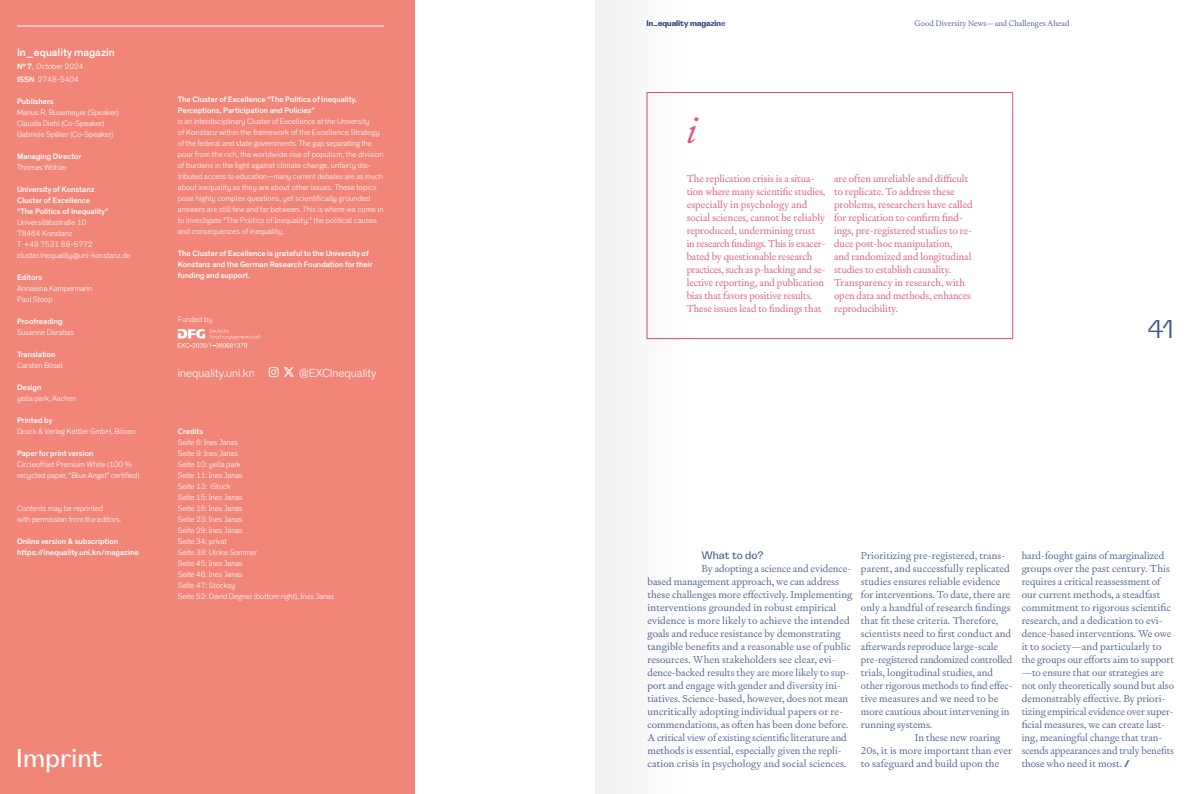
<style>
.page{position:relative;width:1191px;height:794px;background:#fff}
.page>*{position:absolute;margin:0;border:0;box-sizing:border-box;transform-origin:0 0}
.t1{font:italic 300 37px "Signifier";color:#db5472}
.t2{font:500 26px "Grotta";color:#fff}
.t3{font:26px "Grotta";color:#44598d}
.t4{font:300 12px "Theinhardt";color:#fff}
.t5{font:500 11px "Theinhardt";color:#fff}
.t6{font:500 11px "Grotta";color:#44598d}
.t7{font:300 10px/13px "Signifier";color:#44598d}
.t8{font:300 10px/13px "Signifier";color:#db5472}
.t9{font:300 8px/11px "Theinhardt";color:#fff}
.t10{font:500 8px/11px "Theinhardt";color:#fff}
.t11{font:300 8px "Signifier";color:#44598d}
.t12{font:600 8px "Grotta";color:#44598d}
.s1{font-weight:500}
.s2{font-family:"Theinhardt";font-weight:700}
</style>
<div class="page">
<div style="left:0;top:0;width:415px;height:794px;background:#f18578"></div>
<hr style="left:17px;top:26px;width:367px;height:1px;background:#fff">
<svg style="left:178px;top:329px;width:83px;height:19px"></svg>
<svg style="left:269px;top:367px;width:25px;height:10px"></svg>
<div style="left:595px;top:0;width:96px;height:794px;background:#f7f7f7"></div>
<p class="t5" style="left:17px;top:46px;width:99px">In_equality magazin</p>
<p class="t9" style="left:17px;top:60px;width:68px;line-height:13px"><span class="s1">N° 7</span>, October 2024<br><span class="s1">ISSN</span> 2748-5404</p>
<p class="t10" style="left:17px;top:96px;width:38px">Publishers</p>
<p class="t9" style="left:17px;top:107px;width:103px">Marius R. Busemeyer (Speaker)<br>Claudia Diehl (Co-Speaker)<br>Gabriele Spilker (Co-Speaker)</p>
<p class="t10" style="left:17px;top:151px;width:66px">Managing Director</p>
<p class="t9" style="left:17px;top:162px;width:52px">Thomas Wöhler</p>
<p class="t10" style="left:17px;top:184px;width:93px">University of Konstanz<br>Cluster of Excellence “The Politics of Inequality”</p>
<p class="t9" style="left:17px;top:217px;width:115px">Universitätsstraße 10<br>78464 Konstanz<br>T +49 7531 88-5772 cluster.inequality@uni-konstanz.de</p>
<p class="t10" style="left:17px;top:272px;width:27px">Editors</p>
<p class="t9" style="left:17px;top:283px;width:77px">Annalena Kampermann<br>Paul Stoop</p>
<p class="t10" style="left:17px;top:316px;width:47px">Proofreading</p>
<p class="t9" style="left:17px;top:327px;width:58px">Susanne Darabas</p>
<p class="t10" style="left:17px;top:349px;width:40px">Translation</p>
<p class="t9" style="left:17px;top:360px;width:47px">Carsten Bösel</p>
<p class="t10" style="left:17px;top:382px;width:26px">Design</p>
<p class="t9" style="left:17px;top:393px;width:61px">yella park, Aachen</p>
<p class="t10" style="left:17px;top:415px;width:37px">Printed by</p>
<p class="t9" style="left:17px;top:426px;width:120px">Druck &amp; Verlag Kettler GmbH, Bönen</p>
<p class="t10" style="left:17px;top:448px;width:78px">Paper for print version</p>
<p class="t9" style="left:17px;top:459px;width:124px">Circleoffset Premium White (100 % recycled paper, “Blue Angel” certified)</p>
<p class="t9" style="left:17px;top:503px;width:106px">Contents may be reprinted<br>with permission from the editors.</p>
<p class="t10" style="left:17px;top:536px;width:123px">Online version &amp; subscription https://inequality.uni.kn/magazine</p>
<p class="t10" style="left:178px;top:94px;width:181px">The Cluster of Excellence “The Politics of Inequality.<br>Perceptions, Participation and Policies”</p>
<p class="t9" style="left:178px;top:116px;width:207px">is an interdisciplinary Cluster of Excellence at the University<br>of Konstanz within the framework of the Excellence Strategy of the federal and state governments. The gap separating the poor from the rich, the worldwide rise of populism, the division of burdens in the fight against climate change, unfairly dis&shy;tributed access to education—many current debates are as much about inequality as they are about other issues. These topics pose highly complex questions, yet scientifically grounded answers are still few and far between. This is where we come in to investigate “The Politics of Inequality:” the political causes and consequences of inequality.</p>
<p class="t10" style="left:178px;top:248px;width:196px">The Cluster of Excellence is grateful to the University of<br>Konstanz and the German Research Foundation for their funding and support.</p>
<p class="t9" style="left:178px;top:314px;width:36px">Funded by</p>
<p class="t4" style="left:178px;top:366px;width:79px">inequality.uni.kn</p>
<p class="t4" style="left:299px;top:366px;width:79px">@EXCInequality</p>
<p class="t10" style="left:178px;top:425px;width:27px">Credits</p>
<p class="t9" style="left:178px;top:436px;width:158px">Seite 6: Ines Janas<br>Seite 9: Ines Janas<br>Seite 10: yella park<br>Seite 11: Ines Janas<br>Seite 13: iStock<br>Seite 15: Ines Janas<br>Seite 16: Ines Janas<br>Seite 23: Ines Janas<br>Seite 29: Ines Janas<br>Seite 34: privat<br>Seite 38: Ulrike Sommer<br>Seite 45: Ines Janas<br>Seite 46: Ines Janas<br>Seite 47: Stocksy<br>Seite 52: David Degner (bottom right), Ines Janas</p>
<h2 class="t2" style="left:16px;top:743px;width:88px">Imprint</h2>
<p class="t12" style="left:646px;top:19px;width:80px">In_equality magazine</p>
<h1 class="t1" style="left:686px;top:107px;width:12px">i</h1>
<p class="t11" style="left:914px;top:18px;width:157px">Good Diversity News—and Challenges Ahead</p>
<p class="t8" style="left:686px;top:172px;width:140px">The replication crisis is a situa&shy;tion where many scientific studies, especially in psychology and social sciences, cannot be reliably reproduced, undermining trust in research findings. This is exacer&shy;bated by questionable research practices, such as p-hacking and se&shy;lective reporting, and publication bias that favors positive results.<br>These issues lead to findings that</p>
<p class="t8" style="left:834px;top:172px;width:140px">are often unreliable and difficult to replicate. To address these problems, researchers have called for replication to confirm find&shy;ings, pre-registered studies to re&shy;duce post-hoc manipulation,<br>and randomized and longitudinal studies to establish causality.<br>Transparency in research, with open data and methods, enhances reproducibility.</p>
<h2 class="t3" style="left:1147px;top:314px;width:28px">41</h2>
<p class="t6" style="left:701px;top:549px;width:64px">What to do?</p>
<p class="t7" style="left:647px;top:562px;width:206px;text-indent:54px">By adopting a science and evidence&shy;based management approach, we can address these challenges more effectively. Implementing interventions grounded in robust empirical evidence is more likely to achieve the intended goals and reduce resistance by demonstrating tangible benefits and a reasonable use of public resources. When stakeholders see clear, evi&shy;dence-backed results they are more likely to sup&shy;port and engage with gender and diversity ini&shy;tiatives. Science-based, however, does not mean uncritically adopting individual papers or re&shy;commendations, as often has been done before.<br>A critical view of existing scientific literature and methods is essential, especially given the repli&shy;cation crisis in psychology and social sciences.</p>
<p class="t7" style="left:861px;top:549px;width:146px">Prioritizing pre-registered, trans-</p>
<p class="t7" style="left:861px;top:562px;width:150px">parent, and successfully replicated</p>
<p class="t7" style="left:861px;top:575px;width:141px">studies ensures reliable evidence</p>
<p class="t7" style="left:861px;top:588px;width:151px">for interventions. To date, there are</p>
<p class="t7" style="left:861px;top:601px;width:151px">only a handful of research findings</p>
<p class="t7" style="left:861px;top:614px;width:139px">that fit these criteria. Therefore,</p>
<p class="t7" style="left:861px;top:627px;width:152px">scientists need to first conduct and</p>
<p class="t7" style="left:861px;top:640px;width:139px">afterwards reproduce large-scale</p>
<p class="t7" style="left:861px;top:653px;width:153px">pre-registered randomized controlled</p>
<p class="t7" style="left:861px;top:666px;width:134px">trials, longitudinal studies, and</p>
<p class="t7" style="left:861px;top:679px;width:153px">other rigorous methods to find effec-</p>
<p class="t7" style="left:861px;top:692px;width:139px">tive measures and we need to be</p>
<p class="t7" style="left:861px;top:705px;width:150px">more cautious about intervening in</p>
<p class="t7" style="left:861px;top:718px;width:73px">running systems.</p>
<p class="t7" style="left:914px;top:731px;width:87px">In these new roaring</p>
<p class="t7" style="left:861px;top:744px;width:153px">20s, it is more important than ever</p>
<p class="t7" style="left:861px;top:757px;width:140px">to safeguard and build upon the</p>
<p class="t7" style="left:1021px;top:549px;width:154px">hard-fought gains of marginalized groups over the past century. This requires a critical reassessment of our current methods, a steadfast commitment to rigorous scientific research, and a dedication to evi&shy;dence-based interventions. We owe it to society—and particularly to the groups our efforts aim to support —to ensure that our strategies are not only theoretically sound but also demonstrably effective. By priori&shy;tizing empirical evidence over super&shy;ficial measures, we can create last&shy;ing, meaningful change that tran&shy;scends appearances and truly benefits those who need it most. <span class="s2">/</span></p>
</div>
